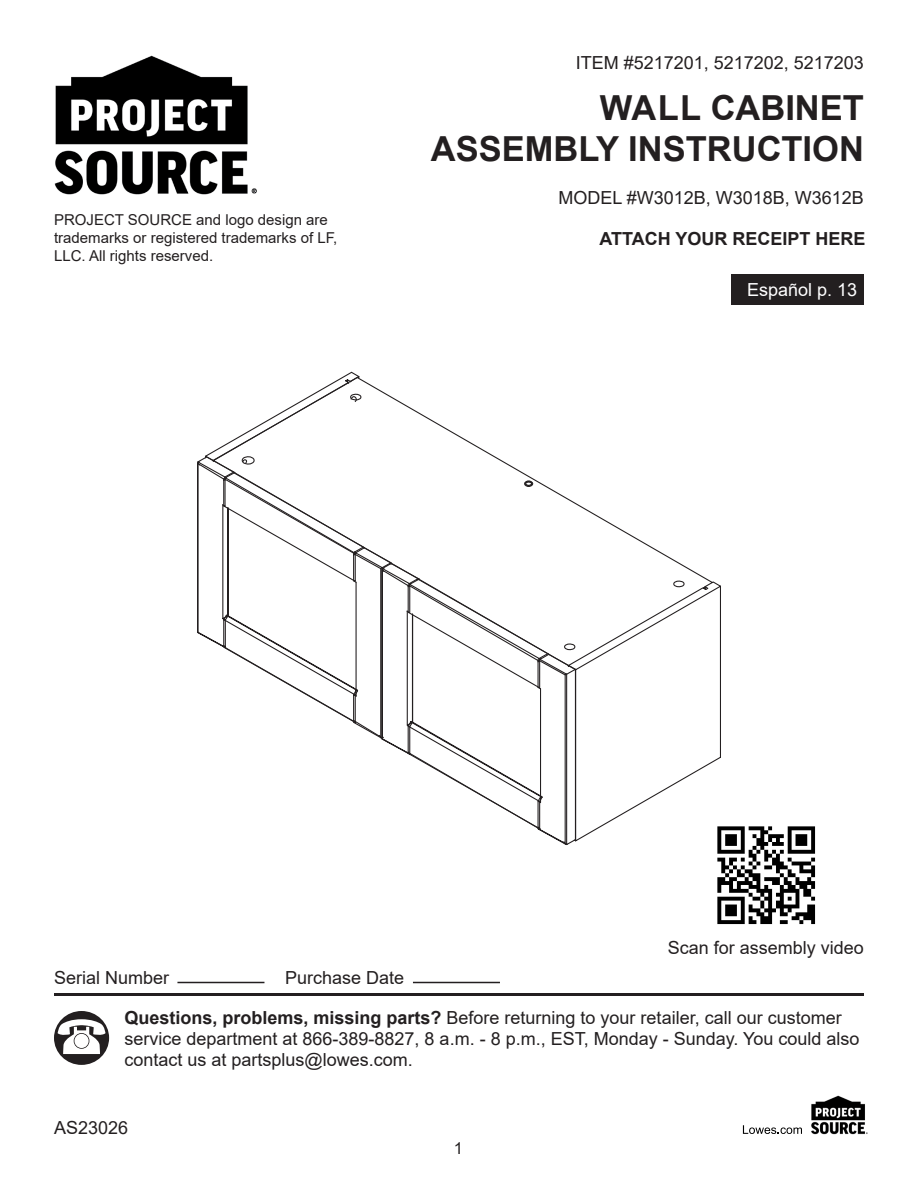
<style>
.page{position:relative;width:918px;height:1188px;background:#fff}
.page>*{position:absolute;margin:0;border:0;box-sizing:border-box;transform-origin:0 0}
.t1{font:700 34.5px "Arial";color:#231f20}
.t2{font:18px/21px "Arial";color:#231f20}
.t3{font:700 18px "Arial";color:#231f20}
.t4{font:18px "Arial";color:#fff}
.t5{font:16.5px "Arial";color:#231f20}
.t6{font:15px/18px "Arial";color:#231f20}
.s1{font-weight:700}
</style>
<div class="page">
<img style="left:54px;top:55px;width:203px;height:140px">
<svg style="left:743px;top:1125px;width:59px;height:9px"></svg>
<img style="left:811px;top:1095px;width:57px;height:40px">
<div style="left:732px;top:274px;width:132px;height:31px;background:#231f20"></div>
<div style="left:54px;top:1011px;width:55px;height:54px;background:#231f20;border-radius:50%"></div>
<svg style="left:58px;top:1019px;width:47px;height:35px"></svg>
<svg style="left:74px;top:1033px;width:15px;height:16px"></svg>
<div style="left:74px;top:1034px;width:15px;height:14px;background:#fff;border-radius:50%"></div>
<hr style="left:54px;top:993px;width:810px;height:3px;background:#231f20">
<hr style="left:177px;top:982px;width:87px;height:1px;background:#231f20">
<hr style="left:413px;top:982px;width:87px;height:1px;background:#231f20">
<svg style="left:212px;top:376px;width:509px;height:464px"></svg>
<svg style="left:197px;top:456px;width:381px;height:389px"></svg>
<img style="left:712px;top:821px;width:104px;height:104px">
<p class="t2" style="left:576px;top:52px;width:290px">ITEM #5217201, 5217202, 5217203</p>
<p class="t1" style="left:600px;top:83px;width:266px">WALL CABINET</p>
<p class="t1" style="left:431px;top:125px;width:435px">ASSEMBLY INSTRUCTION</p>
<p class="t6" style="left:54px;top:211px;width:285px">PROJECT SOURCE and logo design are trademarks or registered trademarks of LF,<br>LLC. All rights reserved.</p>
<p class="t2" style="left:559px;top:187px;width:307px">MODEL #W3012B, W3018B, W3612B</p>
<p class="t3" style="left:599px;top:226px;width:268px">ATTACH YOUR RECEIPT HERE</p>
<p class="t4" style="left:747px;top:277px;width:112px">Español p. 13</p>
<p class="t2" style="left:54px;top:967px;width:117px">Serial Number</p>
<p class="t2" style="left:285px;top:967px;width:121px">Purchase Date</p>
<p class="t2" style="left:668px;top:937px;width:198px">Scan for assembly video</p>
<p class="t2" style="left:124px;top:1007px;width:737px"><span class="s1">Questions, problems, missing parts?</span> Before returning to your retailer, call our customer service department at 866-389-8827, 8 a.m. - 8 p.m., EST, Monday - Sunday. You could also contact us at partsplus@lowes.com.</p>
<p class="t2" style="left:54px;top:1117px;width:76px">AS23026</p>
<p class="t5" style="left:454px;top:1136px;width:11px">1</p>
</div>
